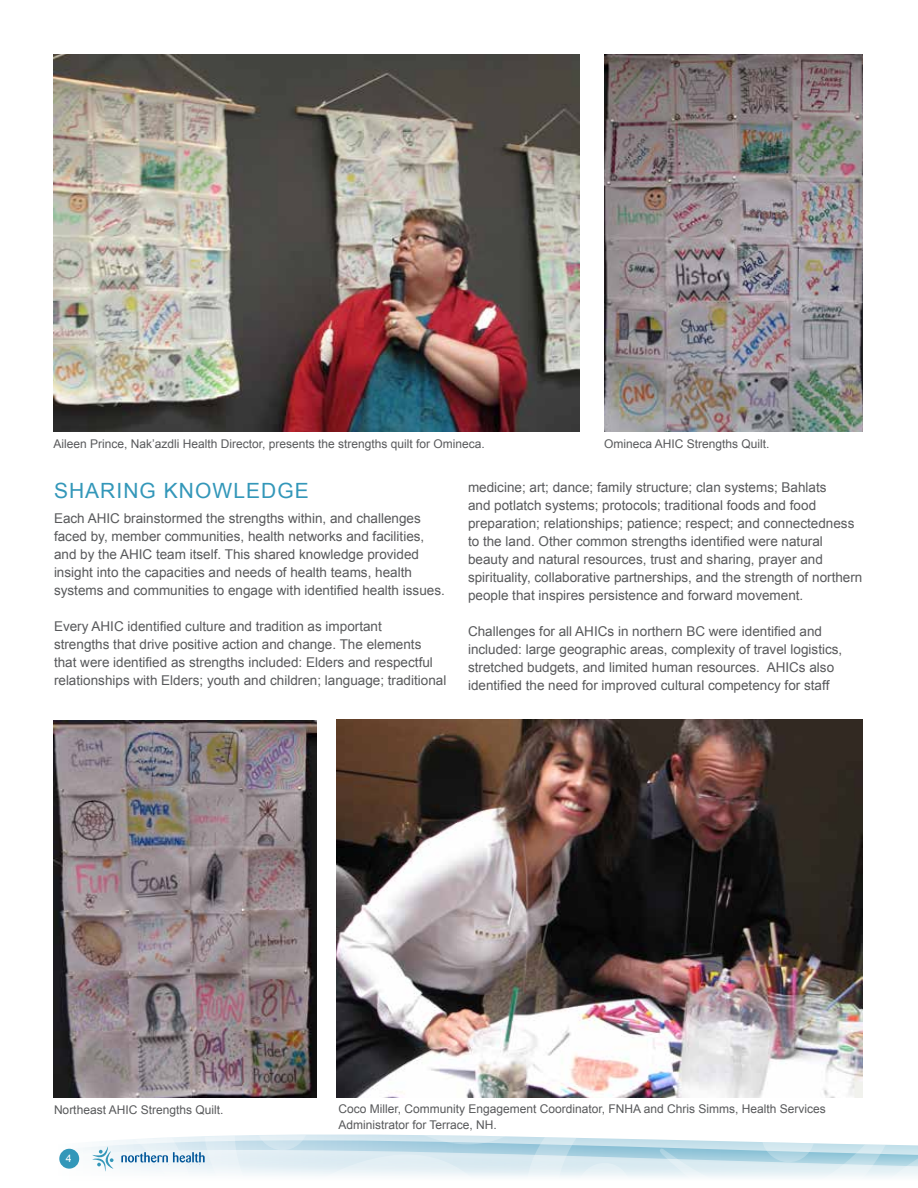
<style>
.page{position:relative;width:918px;height:1188px;background:#fff}
.page>*{position:absolute;margin:0;border:0;box-sizing:border-box;transform-origin:0 0}
.t1{font:21px "Arial";color:#3397b9}
.t2{font:13.5px/18px "Arial";color:#58595b}
.t3{font:12px/16.5px "Arial";color:#58595b}
.t4{font:10.5px "Arial";color:#fff}
</style>
<div class="page">
<svg style="left:59px;top:1134px;width:859px;height:44px"></svg>
<img style="left:53px;top:54px;width:527px;height:378px">
<img style="left:53px;top:720px;width:264px;height:378px">
<img style="left:336px;top:720px;width:527px;height:378px">
<img style="left:604px;top:54px;width:259px;height:378px">
<p class="t3" style="left:53px;top:436px;width:433px">Aileen Prince, Nak’azdli Health Director, presents the strengths quilt for Omineca.</p>
<p class="t3" style="left:604px;top:436px;width:167px">Omineca AHIC Strengths Quilt.</p>
<h1 class="t1" style="left:54px;top:477px;width:16px">Sharing</h1>
<h1 class="t1" style="left:164px;top:477px;width:17px">Kno</h1>
<h1 class="t1" style="left:213px;top:477px;width:81px">wledge</h1>
<p class="t2" style="left:54px;top:509px;width:392px">Each AHIC brainstormed the strengths within, and challenges faced by, member communities, health networks and facilities, and by the AHIC team itself. This shared knowledge provided insight into the capacities and needs of health teams, health systems and communities to engage with identified health issues.</p>
<p class="t2" style="left:54px;top:617px;width:394px">Every AHIC identified culture and tradition as important<br>strengths that drive positive action and change. The elements that were identified as strengths included: Elders and respectful relationships with Elders; youth and children; language; traditional</p>
<p class="t2" style="left:468px;top:479px;width:396px">medicine; art; dance; family structure; clan systems; Bahlats<br>and potlatch systems; protocols; traditional foods and food preparation; relationships; patience; respect; and connectedness to the land. Other common strengths identified were natural beauty and natural resources, trust and sharing, prayer and spirituality, collaborative partnerships, and the strength of northern people that inspires persistence and forward movement.</p>
<p class="t2" style="left:468px;top:623px;width:376px">Challenges for all AHICs in northern BC were identified and included: large geographic areas, complexity of travel logistics, stretched budgets, and limited human resources. AHICs also identified the need for improved cultural competency for staff</p>
<p class="t3" style="left:54px;top:1102px;width:171px">Northeast AHIC Strengths Quilt.</p>
<p class="t3" style="left:338px;top:1100px;width:489px">Coco Miller, Community Engagement Coordinator, FNHA and Chris Simms, Health Services<br>Administrator for Terrace, NH.</p>
<p class="t4" style="left:66px;top:1151px;width:7px">4</p>
</div>
